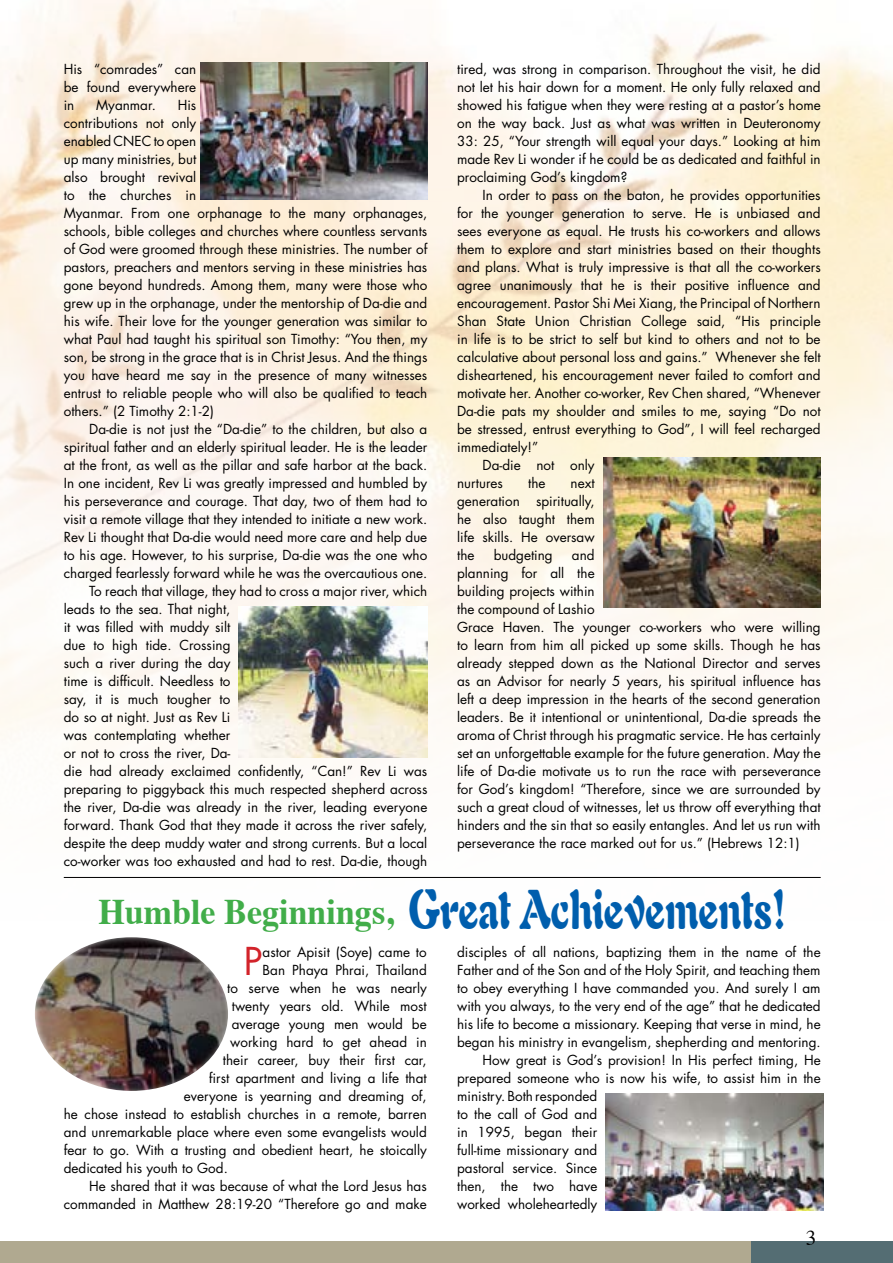
<style>
.page{position:relative;width:893px;height:1263px;background:#fff}
.page>*{position:absolute;margin:0;border:0;box-sizing:border-box;transform-origin:0 0}
.t1{font:55.5px "FZSHHJW GB1 0";color:#005ead;scale:.67 1}
.t2{font:37.35px "Futura";color:#d2232a}
.t3{font:21px "Times";color:#000}
.t4{font:13.5px/18px "Futura";color:#000;text-align:justify}
.s1{font-family:"Times";font-weight:700;font-size:36px;color:#41ad49}
</style>
<div class="page">
<div style="left:0;top:1241px;width:893px;height:22px;background:#b0a990"></div>
<div style="left:752px;top:1241px;width:141px;height:22px;background:#546d73"></div>
<img style="left:0;top:0;width:893px;height:878px">
<img style="left:201px;top:63px;width:226px;height:137px">
<img style="left:35px;top:937px;width:193px;height:154px">
<hr style="left:64px;top:877px;width:757px;height:1px;background:#000">
<img style="left:606px;top:1093px;width:218px;height:117px">
<img style="left:239px;top:607px;width:188px;height:151px">
<img style="left:603px;top:457px;width:218px;height:150px">
<p class="t4" style="left:457px;top:60px;width:365px">tired, was strong in comparison. Throughout the visit, he did not let his hair down for a moment. He only fully relaxed and showed his fatigue when they were resting at a pastor’s home on the way back. Just as what was written in Deuteronomy 33: 25, “Your strength will equal your days.” Looking at him made Rev Li wonder if he could be as dedicated and faithful in proclaiming God’s kingdom?</p>
<p class="t4" style="left:483px;top:186px;width:340px">In order to pass on the baton, he provides opportunities</p>
<p class="t4" style="left:457px;top:204px;width:365px">for the younger generation to serve. He is unbiased and</p>
<p class="t4" style="left:457px;top:222px;width:365px">sees everyone as equal. He trusts his co-workers and allows</p>
<p class="t4" style="left:457px;top:240px;width:365px">them to explore and start ministries based on their thoughts</p>
<p class="t4" style="left:457px;top:258px;width:365px">and plans. What is truly impressive is that all the co-workers</p>
<p class="t4" style="left:457px;top:276px;width:365px">agree unanimously that he is their positive influence and</p>
<p class="t4" style="left:457px;top:294px;width:365px">encouragement. Pastor Shi Mei Xiang, the Principal of Northern</p>
<p class="t4" style="left:457px;top:312px;width:365px">Shan State Union Christian College said, “His principle</p>
<p class="t4" style="left:457px;top:330px;width:365px">in life is to be strict to self but kind to others and not to be</p>
<p class="t4" style="left:457px;top:348px;width:365px">calculative about personal loss and gains.” Whenever she felt</p>
<p class="t4" style="left:457px;top:366px;width:365px">disheartened, his encouragement never failed to comfort and</p>
<p class="t4" style="left:457px;top:384px;width:365px">motivate her. Another co-worker, Rev Chen shared, “Whenever</p>
<p class="t4" style="left:457px;top:402px;width:365px">Da-die pats my shoulder and smiles to me, saying “Do not</p>
<p class="t4" style="left:457px;top:420px;width:365px">be stressed, entrust everything to God”, I will feel recharged</p>
<p class="t4" style="left:457px;top:438px;width:83px">immediately!”</p>
<p class="t4" style="left:483px;top:456px;width:114px">Da-die not only</p>
<p class="t4" style="left:457px;top:474px;width:47px">nurtures</p>
<p class="t4" style="left:528px;top:474px;width:19px">the</p>
<p class="t4" style="left:64px;top:60px;width:134px">His “comrades” can be found everywhere in</p>
<p class="t4" style="left:96px;top:96px;width:61px">Myanmar.</p>
<p class="t4" style="left:64px;top:96px;width:365px;text-align:left;text-indent:114px">His<br>contributions not only<br>enabled CNEC to open<br>up many ministries, but<br>also brought revival<br>to the churches in<br>Myanmar. From one orphanage to the many orphanages, schools, bible colleges and churches where countless servants of God were groomed through these ministries. The number of pastors, preachers and mentors serving in these ministries has gone beyond hundreds. Among them, many were those who grew up in the orphanage, under the mentorship of Da-die and his wife. Their love for the younger generation was similar to what Paul had taught his spiritual son Timothy: “You then, my son, be strong in the grace that is in Christ Jesus. And the things you have heard me say in the presence of many witnesses entrust to reliable people who will also be qualified to teach others.” (2 Timothy 2:1-2)</p>
<p class="t4" style="left:89px;top:420px;width:339px">Da-die is not just the “Da-die” to the children, but also a</p>
<p class="t4" style="left:64px;top:438px;width:365px">spiritual father and an elderly spiritual leader. He is the leader</p>
<p class="t4" style="left:64px;top:456px;width:365px">at the front, as well as the pillar and safe harbor at the back.</p>
<p class="t4" style="left:64px;top:474px;width:365px">In one incident, Rev Li was greatly impressed and humbled by</p>
<p class="t4" style="left:64px;top:492px;width:365px">his perseverance and courage. That day, two of them had to</p>
<p class="t4" style="left:64px;top:510px;width:365px">visit a remote village that they intended to initiate a new work.</p>
<p class="t4" style="left:64px;top:528px;width:365px">Rev Li thought that Da-die would need more care and help due</p>
<p class="t4" style="left:64px;top:546px;width:365px">to his age. However, to his surprise, Da-die was the one who</p>
<p class="t4" style="left:64px;top:564px;width:365px">charged fearlessly forward while he was the overcautious one.</p>
<p class="t4" style="left:89px;top:582px;width:339px">To reach that village, they had to cross a major river, which</p>
<p class="t4" style="left:64px;top:600px;width:168px">leads to the sea. That night,</p>
<p class="t4" style="left:64px;top:618px;width:168px">it was filled with muddy silt</p>
<p class="t4" style="left:64px;top:636px;width:168px">due to high tide. Crossing</p>
<p class="t4" style="left:64px;top:654px;width:168px">such a river during the day</p>
<p class="t4" style="left:64px;top:672px;width:168px">time is difficult. Needless to</p>
<p class="t4" style="left:64px;top:690px;width:168px">say, it is much tougher to</p>
<p class="t4" style="left:64px;top:708px;width:168px">do so at night. Just as Rev Li</p>
<p class="t4" style="left:64px;top:726px;width:168px">was contemplating whether</p>
<p class="t4" style="left:64px;top:744px;width:168px">or not to cross the river, Da-</p>
<p class="t4" style="left:64px;top:762px;width:365px">die had already exclaimed confidently, “Can!” Rev Li was</p>
<p class="t4" style="left:64px;top:780px;width:365px">preparing to piggyback this much respected shepherd across</p>
<p class="t4" style="left:64px;top:798px;width:365px">the river, Da-die was already in the river, leading everyone</p>
<p class="t4" style="left:64px;top:816px;width:365px">forward. Thank God that they made it across the river safely,</p>
<p class="t4" style="left:64px;top:834px;width:365px">despite the deep muddy water and strong currents. But a local</p>
<p class="t4" style="left:64px;top:852px;width:365px">co-worker was too exhausted and had to rest. Da-die, though</p>
<p class="t4" style="left:457px;top:474px;width:139px;text-indent:113px">next generation spiritually, he also taught them life skills. He oversaw the</p>
<p class="t4" style="left:457px;top:546px;width:365px;text-align:left;text-indent:115px">and<br>planning for all the<br>building projects within<br>the compound of Lashio<br>Grace Haven. The younger co-workers who were willing to learn from him all picked up some skills. Though he has already stepped down as the National Director and serves as an Advisor for nearly 5 years, his spiritual influence has left a deep impression in the hearts of the second generation leaders. Be it intentional or unintentional, Da-die spreads the aroma of Christ through his pragmatic service. He has certainly set an unforgettable example for the future generation. May the life of Da-die motivate us to run the race with perseverance for God’s kingdom! “Therefore, since we are surrounded by such a great cloud of witnesses, let us throw off everything that hinders and the sin that so easily entangles. And let us run with perseverance the race marked out for us.” (Hebrews 12:1)</p>
<h1 class="t1" style="left:98px;top:879px;width:1027px"><span class="s1">Humble Beginnings,</span> Great Achievements!</h1>
<h2 class="t2" style="left:244px;top:936px;width:20px">P</h2>
<p class="t4" style="left:263px;top:943px;width:166px">astor Apisit (Soye) came to</p>
<p class="t4" style="left:494px;top:546px;width:61px">budgeting</p>
<p class="t4" style="left:457px;top:943px;width:365px">disciples of all nations, baptizing them in the name of the</p>
<p class="t4" style="left:457px;top:961px;width:365px">Father and of the Son and of the Holy Spirit, and teaching them</p>
<p class="t4" style="left:457px;top:979px;width:365px">to obey everything I have commanded you. And surely I am</p>
<p class="t4" style="left:457px;top:997px;width:365px">with you always, to the very end of the age” that he dedicated</p>
<p class="t4" style="left:457px;top:1015px;width:365px">his life to become a missionary. Keeping that verse in mind, he</p>
<p class="t4" style="left:457px;top:1033px;width:365px">began his ministry in evangelism, shepherding and mentoring.</p>
<p class="t4" style="left:483px;top:1051px;width:340px">How great is God’s provision! In His perfect timing, He</p>
<p class="t4" style="left:457px;top:1069px;width:365px">prepared someone who is now his wife, to assist him in the</p>
<p class="t4" style="left:457px;top:1087px;width:142px">ministry. Both responded</p>
<p class="t4" style="left:457px;top:1105px;width:142px">to the call of God and</p>
<p class="t4" style="left:457px;top:1123px;width:142px">in 1995, began their</p>
<p class="t4" style="left:457px;top:1141px;width:142px">full-time missionary and</p>
<p class="t4" style="left:457px;top:1159px;width:142px">pastoral service. Since</p>
<p class="t4" style="left:457px;top:1177px;width:142px">then, the two have</p>
<p class="t4" style="left:457px;top:1195px;width:142px">worked wholeheartedly</p>
<p class="t4" style="left:263px;top:961px;width:166px">Ban Phaya Phrai, Thailand</p>
<p class="t4" style="left:227px;top:979px;width:201px">to serve when he was nearly</p>
<p class="t4" style="left:232px;top:997px;width:196px">twenty years old. While most</p>
<p class="t4" style="left:232px;top:1015px;width:196px">average young men would be</p>
<p class="t4" style="left:230px;top:1033px;width:198px">working hard to get ahead in</p>
<p class="t4" style="left:223px;top:1051px;width:206px">their career, buy their first car,</p>
<p class="t4" style="left:209px;top:1069px;width:219px">first apartment and living a life that</p>
<p class="t4" style="left:184px;top:1087px;width:245px">everyone is yearning and dreaming of,</p>
<p class="t4" style="left:64px;top:1105px;width:365px">he chose instead to establish churches in a remote, barren</p>
<p class="t4" style="left:64px;top:1123px;width:364px">and unremarkable place where even some evangelists would</p>
<p class="t4" style="left:64px;top:1141px;width:365px">fear to go. With a trusting and obedient heart, he stoically</p>
<p class="t4" style="left:64px;top:1159px;width:166px">dedicated his youth to God.</p>
<p class="t4" style="left:89px;top:1177px;width:339px">He shared that it was because of what the Lord Jesus has</p>
<p class="t4" style="left:64px;top:1195px;width:365px">commanded in Matthew 28:19-20 “Therefore go and make</p>
<h3 class="t3" style="left:806px;top:1218px;width:12px">3</h3>
</div>
